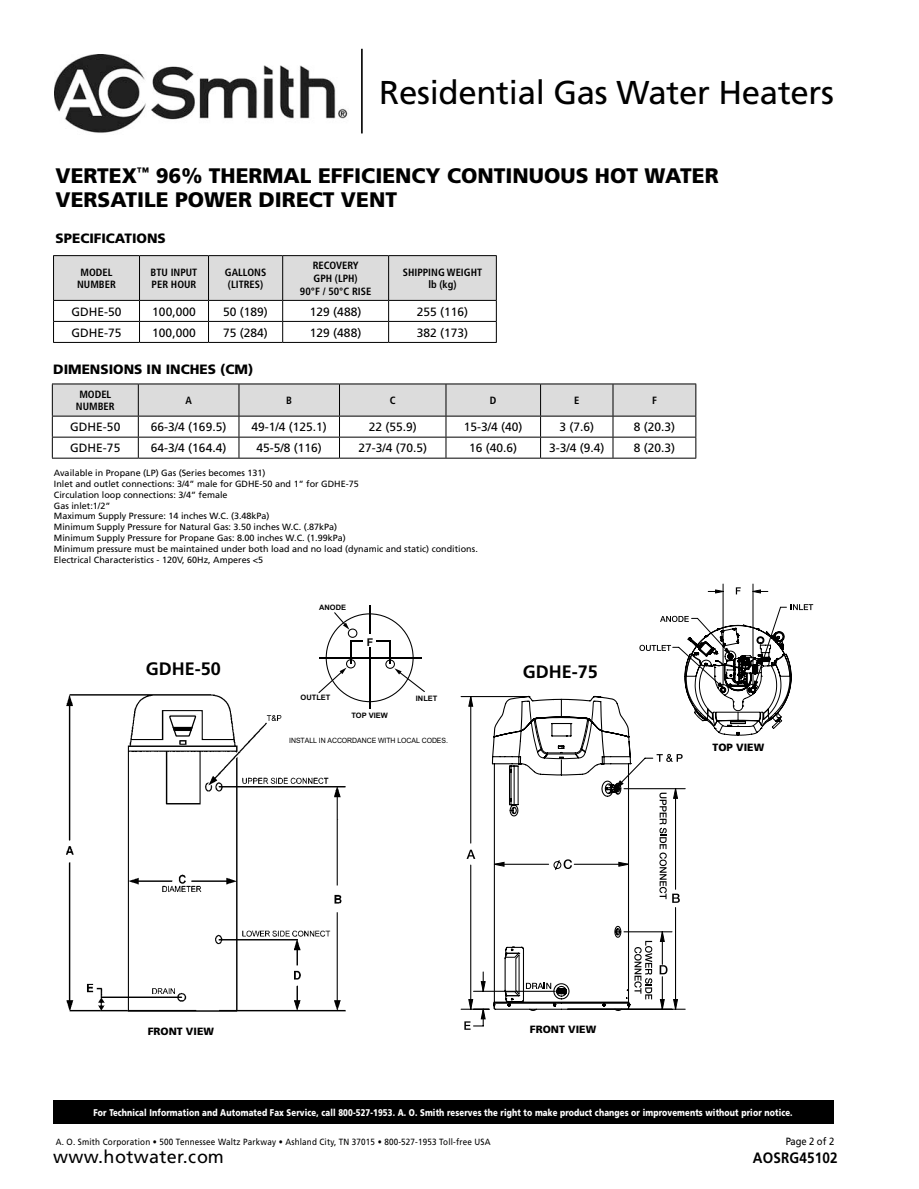
<style>
.page{position:relative;width:919px;height:1189px;background:#fff}
.page>*{position:absolute;margin:0;border:0;box-sizing:border-box;transform-origin:0 0}
.t1{font:33px "Frutiger";letter-spacing:-.01em;color:#000}
.t2{font:900 21px "Frutiger";color:#000}
.t3{font:18px "Frutiger";letter-spacing:.02em;color:#000}
.t4{font:700 18px "Frutiger";color:#000}
.t5{font:700 15px "Frutiger";letter-spacing:.015em;color:#000;scale:.9 1}
.t6{font:900 13.5px "Frutiger";color:#000}
.t7{font:12px "Frutiger";color:#000}
.t8{font:700 10.65px "Arial";color:#000}
.t9{font:700 condensed 10.5px "Frutiger";color:#000}
.t10{font:900 10.5px "Frutiger";color:#000}
.t11{font:10.5px "Frutiger";color:#000;scale:.9 1}
.t12{font:900 9.75px "Frutiger";letter-spacing:.015em;color:#fff;scale:.8 1}
.t13{font:9px "Frutiger";color:#000}
.t14{font:9px "Frutiger";letter-spacing:.02em;color:#000;scale:.9 1}
.t15{font:8.4px "Frutiger";letter-spacing:-.01em;color:#000}
.t16{font:700 7.5px "Arial";color:#000}
.t17{font:7.35px "Arial";letter-spacing:-.01em;color:#000;scale:.95 1}
</style>
<div class="page">
<div style="left:53px;top:1100px;width:780px;height:23px;background:#000"></div>
<hr style="left:361px;top:49px;width:1px;height:84px;background:#000">
<svg style="left:53px;top:255px;width:444px;height:87px"></svg>
<hr style="left:53px;top:342px;width:86px;height:1px;background:#000">
<hr style="left:139px;top:342px;width:69px;height:1px;background:#000">
<hr style="left:208px;top:342px;width:74px;height:1px;background:#000">
<hr style="left:282px;top:342px;width:106px;height:1px;background:#000">
<hr style="left:388px;top:342px;width:108px;height:1px;background:#000">
<img style="left:55px;top:54px;width:293px;height:79px">
<hr style="left:52px;top:383px;width:86px;height:1px;background:#000">
<hr style="left:138px;top:383px;width:101px;height:1px;background:#000">
<hr style="left:239px;top:383px;width:100px;height:1px;background:#000">
<hr style="left:339px;top:383px;width:107px;height:1px;background:#000">
<hr style="left:446px;top:383px;width:94px;height:1px;background:#000">
<hr style="left:540px;top:383px;width:72px;height:1px;background:#000">
<hr style="left:612px;top:383px;width:84px;height:1px;background:#000">
<svg style="left:52px;top:384px;width:644px;height:73px"></svg>
<hr style="left:52px;top:457px;width:86px;height:1px;background:#000">
<hr style="left:138px;top:457px;width:101px;height:1px;background:#000">
<hr style="left:239px;top:457px;width:100px;height:1px;background:#000">
<hr style="left:339px;top:457px;width:107px;height:1px;background:#000">
<hr style="left:446px;top:457px;width:94px;height:1px;background:#000">
<hr style="left:540px;top:457px;width:72px;height:1px;background:#000">
<hr style="left:612px;top:457px;width:84px;height:1px;background:#000">
<img style="left:66px;top:694px;width:280px;height:317px">
<svg style="left:166px;top:714px;width:34px;height:24px"></svg>
<div style="left:284px;top:735px;width:166px;height:13px;background:#fff"></div>
<hr style="left:369px;top:605px;width:1px;height:103px;background:#000">
<svg style="left:318px;top:612px;width:107px;height:90px"></svg>
<div style="left:363px;top:634px;width:12px;height:13px;background:#fff"></div>
<svg style="left:464px;top:1026px;width:6px;height:3px"></svg>
<svg style="left:468px;top:696px;width:218px;height:322px"></svg>
<svg style="left:491px;top:695px;width:140px;height:316px"></svg>
<svg style="left:632px;top:583px;width:182px;height:157px"></svg>
<div style="left:684px;top:744px;width:108px;height:21px;background:#fff"></div>
<p class="t1" style="left:379px;top:73px;width:456px">Residential Gas Water Heaters</p>
<p class="t2" style="left:56px;top:163px;width:664px">VERTEX<sup>™</sup> 96% THERMAL EFFICIENCY CONTINUOUS HOT WATER</p>
<p class="t2" style="left:56px;top:187px;width:343px">VERSATILE POWER DIRECT VENT</p>
<p class="t6" style="left:56px;top:230px;width:112px">SPECIFICATIONS</p>
<p class="t9" style="left:80px;top:266px;width:33px">MODEL</p>
<p class="t9" style="left:77px;top:278px;width:40px">NUMBER</p>
<p class="t9" style="left:151px;top:266px;width:48px">BTU INPUT</p>
<p class="t9" style="left:151px;top:278px;width:46px">PER HOUR</p>
<p class="t9" style="left:225px;top:266px;width:43px">GALLONS</p>
<p class="t9" style="left:228px;top:278px;width:37px">(LITRES)</p>
<p class="t9" style="left:312px;top:259px;width:47px">RECOVERY</p>
<p class="t9" style="left:313px;top:272px;width:46px">GPH (LPH)</p>
<p class="t9" style="left:300px;top:284px;width:73px">90°F / 50°C RISE</p>
<p class="t9" style="left:402px;top:266px;width:81px">SHIPPING WEIGHT</p>
<p class="t9" style="left:428px;top:278px;width:30px">lb (kg)</p>
<p class="t7" style="left:71px;top:304px;width:52px">GDHE-50</p>
<p class="t7" style="left:152px;top:304px;width:45px">100,000</p>
<p class="t7" style="left:223px;top:304px;width:46px">50 (189)</p>
<p class="t7" style="left:310px;top:304px;width:53px">129 (488)</p>
<p class="t7" style="left:416px;top:304px;width:53px">255 (116)</p>
<p class="t7" style="left:71px;top:325px;width:52px">GDHE-75</p>
<p class="t7" style="left:152px;top:325px;width:45px">100,000</p>
<p class="t7" style="left:223px;top:325px;width:46px">75 (284)</p>
<p class="t7" style="left:310px;top:325px;width:53px">129 (488)</p>
<p class="t7" style="left:416px;top:325px;width:53px">382 (173)</p>
<p class="t6" style="left:53px;top:361px;width:201px">DIMENSIONS IN INCHES (CM)</p>
<p class="t9" style="left:79px;top:388px;width:33px">MODEL</p>
<p class="t9" style="left:76px;top:400px;width:40px">NUMBER</p>
<p class="t9" style="left:185px;top:394px;width:8px">A</p>
<p class="t9" style="left:286px;top:394px;width:7px">B</p>
<p class="t9" style="left:389px;top:394px;width:7px">C</p>
<p class="t9" style="left:490px;top:394px;width:8px">D</p>
<p class="t9" style="left:574px;top:394px;width:7px">E</p>
<p class="t9" style="left:651px;top:394px;width:6px">F</p>
<p class="t7" style="left:70px;top:420px;width:52px">GDHE-50</p>
<p class="t7" style="left:151px;top:420px;width:77px">66-3/4 (169.5)</p>
<p class="t7" style="left:251px;top:420px;width:77px">49-1/4 (125.1)</p>
<p class="t7" style="left:368px;top:420px;width:50px">22 (55.9)</p>
<p class="t7" style="left:463px;top:420px;width:60px">15-3/4 (40)</p>
<p class="t7" style="left:559px;top:420px;width:36px">3 (7.6)</p>
<p class="t7" style="left:633px;top:420px;width:43px">8 (20.3)</p>
<p class="t7" style="left:70px;top:441px;width:52px">GDHE-75</p>
<p class="t7" style="left:151px;top:441px;width:77px">64-3/4 (164.4)</p>
<p class="t7" style="left:256px;top:441px;width:67px">45-5/8 (116)</p>
<p class="t7" style="left:358px;top:441px;width:70px">27-3/4 (70.5)</p>
<p class="t7" style="left:469px;top:441px;width:50px">16 (40.6)</p>
<p class="t7" style="left:549px;top:441px;width:57px">3-3/4 (9.4)</p>
<p class="t7" style="left:633px;top:441px;width:43px">8 (20.3)</p>
<p class="t13" style="left:54px;top:467px;width:213px">Available in Propane (LP) Gas (Series becomes 131)</p>
<p class="t13" style="left:54px;top:478px;width:306px">Inlet and outlet connections: 3/4” male for GDHE-50 and 1” for GDHE-75</p>
<p class="t13" style="left:54px;top:489px;width:175px">Circulation loop connections: 3/4” female</p>
<p class="t13" style="left:54px;top:500px;width:58px">Gas inlet:1/2”</p>
<p class="t13" style="left:54px;top:511px;width:217px">Maximum Supply Pressure: 14 inches W.C. (3.48kPa)</p>
<p class="t13" style="left:54px;top:521px;width:285px">Minimum Supply Pressure for Natural Gas: 3.50 inches W.C. (.87kPa)</p>
<p class="t13" style="left:54px;top:532px;width:293px">Minimum Supply Pressure for Propane Gas: 8.00 inches W.C. (1.99kPa)</p>
<p class="t13" style="left:54px;top:543px;width:425px">Minimum pressure must be maintained under both load and no load (dynamic and static) conditions.</p>
<p class="t13" style="left:54px;top:554px;width:211px">Electrical Characteristics - 120V, 60Hz, Amperes &lt;5</p>
<p class="t16" style="left:319px;top:603px;width:28px">ANODE</p>
<p class="t8" style="left:366px;top:635px;width:8px">F</p>
<p class="t4" style="left:146px;top:657px;width:77px">GDHE-50</p>
<p class="t4" style="left:522px;top:661px;width:77px">GDHE-75</p>
<p class="t16" style="left:300px;top:693px;width:31px">OUTLET</p>
<p class="t16" style="left:351px;top:711px;width:38px">TOP VIEW</p>
<p class="t16" style="left:415px;top:693px;width:23px">INLET</p>
<p class="t17" style="left:289px;top:735px;width:168px">INSTALL IN ACCORDANCE WITH LOCAL CODES.</p>
<p class="t15" style="left:464px;top:1020px;width:131px">OPTIONAL CONCENTRIC VENT KIT</p>
<p class="t10" style="left:148px;top:1024px;width:68px">FRONT VIEW</p>
<p class="t10" style="left:529px;top:1023px;width:68px">FRONT VIEW</p>
<p class="t10" style="left:712px;top:741px;width:53px">TOP VIEW</p>
<p class="t12" style="left:93px;top:1106px;width:875px">For Technical Information and Automated Fax Service, call 800-527-1953. A. O. Smith reserves the right to make product changes or improvements without prior notice.</p>
<p class="t14" style="left:56px;top:1136px;width:484px">A. O. Smith Corporation • 500 Tennessee Waltz Parkway • Ashland City, TN 37015 • 800-527-1953 Toll-free USA</p>
<p class="t11" style="left:785px;top:1134px;width:55px">Page 2 of 2</p>
<p class="t3" style="left:53px;top:1145px;width:172px">www.hotwater.com</p>
<p class="t5" style="left:752px;top:1148px;width:96px">AOSRG45102</p>
</div>
